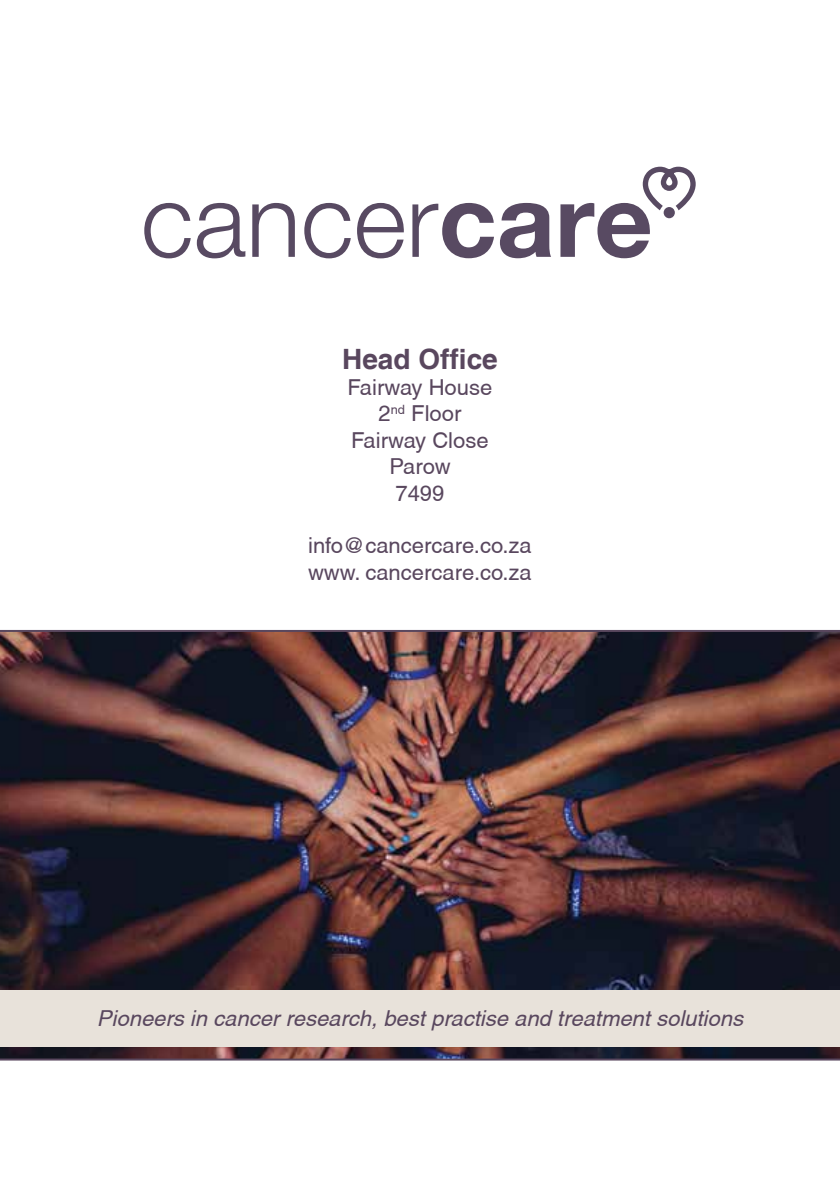
<style>
.page{position:relative;width:840px;height:1191px;background:#fff}
.page>*{position:absolute;margin:0;border:0;box-sizing:border-box;transform-origin:0 0}
.t1{font:700 28px "Helvetica";color:#59475e}
.t2{font:22px/26.4px "Helvetica";color:#59475e;text-align:center}
.t3{font:italic 22px "Helvetica";color:#59475e}
</style>
<div class="page">
<svg style="left:144px;top:203px;width:47px;height:55px"></svg>
<svg style="left:197px;top:203px;width:48px;height:55px"></svg>
<svg style="left:252px;top:203px;width:43px;height:54px"></svg>
<svg style="left:304px;top:203px;width:46px;height:55px"></svg>
<svg style="left:357px;top:203px;width:47px;height:55px"></svg>
<svg style="left:412px;top:203px;width:81px;height:55px"></svg>
<svg style="left:499px;top:203px;width:52px;height:55px"></svg>
<svg style="left:560px;top:167px;width:135px;height:91px"></svg>
<div style="left:663px;top:207px;width:11px;height:11px;background:#584a62;border-radius:50%"></div>
<img style="left:0;top:630px;width:839px;height:430px">
<div style="left:0;top:990px;width:839px;height:57px;background:#e8e2da"></div>
<p class="t1" style="left:342px;top:341px;width:157px">Head Office</p>
<p class="t2" style="left:347px;top:374px;width:146px">Fairway House<br>2<sup>nd</sup> Floor<br>Fairway Close<br>Parow<br>7499</p>
<p class="t2" style="left:308px;top:532px;width:225px;text-align:left">info@cancercare.co.za www. cancercare.co.za</p>
<p class="t3" style="left:97px;top:1006px;width:647px">Pioneers in cancer research, best practise and treatment solutions</p>
</div>
